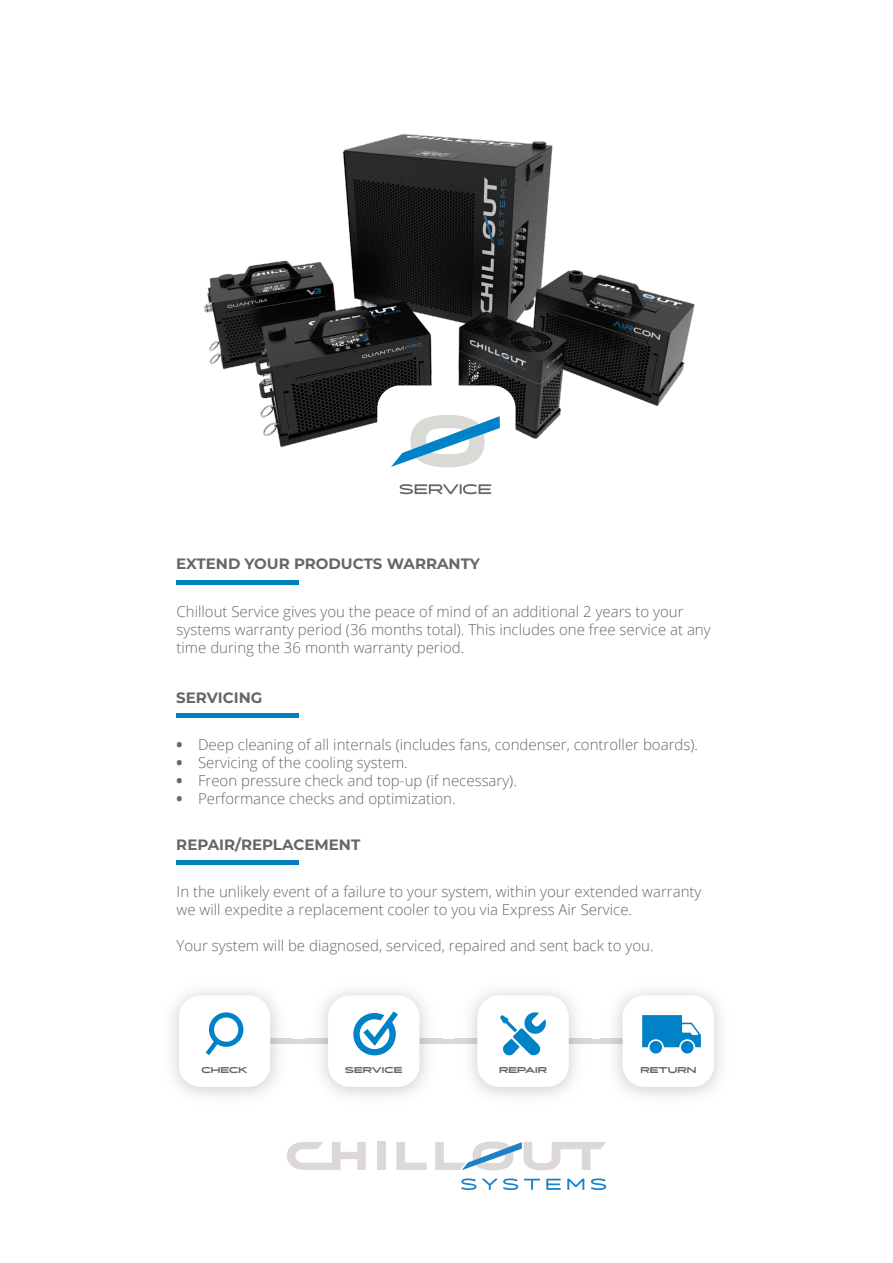
<style>
.page{position:relative;width:893px;height:1263px;background:#fff}
.page>*{position:absolute;margin:0;border:0;box-sizing:border-box;transform-origin:0 0}
.t1{font:300 15px/18px "Open Sans";color:#676766}
.t2{font:700 15px "Montserrat";color:#666}
.t3{font:8.55px "Turismo CF 500";color:#63666b}
.s1{font-weight:800}
</style>
<div class="page">
<img style="left:204px;top:133px;width:491px;height:315px">
<hr style="left:226px;top:1039px;width:442px;height:4px;background:#d9d9d6">
<div style="left:477px;top:995px;width:92px;height:92px;background:#fff;border-radius:22px"></div>
<img style="left:609px;top:1039px;width:13px;height:4px">
<div style="left:623px;top:995px;width:91px;height:92px;background:#fff;border-radius:22px"></div>
<svg style="left:642px;top:1015px;width:59px;height:32px"></svg>
<div style="left:649px;top:1041px;width:13px;height:12px;background:#0082c9;border-radius:50%"></div>
<div style="left:681px;top:1041px;width:12px;height:12px;background:#0082c9;border-radius:50%"></div>
<img style="left:270px;top:1039px;width:14px;height:4px">
<div style="left:179px;top:995px;width:91px;height:92px;background:#fff;border-radius:22px"></div>
<svg style="left:206px;top:1012px;width:37px;height:43px"></svg>
<img style="left:306px;top:990px;width:136px;height:106px">
<img style="left:306px;top:1039px;width:136px;height:4px">
<div style="left:328px;top:995px;width:91px;height:92px;background:#fff;border-radius:22px"></div>
<svg style="left:353px;top:1011px;width:45px;height:44px"></svg>
<svg style="left:500px;top:1012px;width:46px;height:43px"></svg>
<div style="left:377px;top:385px;width:139px;height:139px;background:#fff;border-radius:23px"></div>
<svg style="left:391px;top:415px;width:109px;height:52px"></svg>
<svg style="left:400px;top:484px;width:91px;height:10px"></svg>
<hr style="left:177px;top:580px;width:122px;height:4px;background:#0082bf">
<div style="left:177px;top:713px;width:122px;height:5px;background:#0082bf"></div>
<div style="left:177px;top:860px;width:122px;height:5px;background:#0082bf"></div>
<svg style="left:287px;top:1142px;width:79px;height:28px"></svg>
<div style="left:377px;top:1142px;width:8px;height:28px;background:#dcd8d7"></div>
<svg style="left:396px;top:1142px;width:31px;height:28px"></svg>
<svg style="left:461px;top:1178px;width:15px;height:12px"></svg>
<svg style="left:482px;top:1178px;width:36px;height:12px"></svg>
<svg style="left:524px;top:1179px;width:16px;height:11px"></svg>
<svg style="left:546px;top:1179px;width:15px;height:11px"></svg>
<svg style="left:567px;top:1179px;width:17px;height:11px"></svg>
<svg style="left:591px;top:1178px;width:15px;height:12px"></svg>
<svg style="left:435px;top:1141px;width:171px;height:29px"></svg>
<p class="t2" style="left:176px;top:553px;width:305px">EXTEND YOUR PRODUCTS WARRANTY</p>
<p class="t1" style="left:177px;top:603px;width:536px">Chillout Service gives you the peace of mind of an additional 2 years to your systems warranty period (36 months total). This includes one free service at any time during the 36 month warranty period.</p>
<p class="t2" style="left:176px;top:687px;width:88px">SERVICING</p>
<p class="t1" style="left:177px;top:735px;width:523px"><span class="s1">•</span> Deep cleaning of all internals (includes fans, condenser, controller boards).</p>
<p class="t1" style="left:177px;top:753px;width:233px"><span class="s1">•</span> Servicing of the cooling system.</p>
<p class="t1" style="left:177px;top:771px;width:342px"><span class="s1">•</span> Freon pressure check and top-up (if necessary).</p>
<p class="t1" style="left:177px;top:789px;width:281px"><span class="s1">•</span> Performance checks and optimization.</p>
<p class="t2" style="left:176px;top:834px;width:185px">REPAIR/REPLACEMENT</p>
<p class="t1" style="left:177px;top:882px;width:526px">In the unlikely event of a failure to your system, within your extended warranty</p>
<p class="t1" style="left:177px;top:900px;width:457px">we will expedite a replacement cooler to you via Express Air Service.</p>
<p class="t1" style="left:177px;top:936px;width:479px">Your system will be diagnosed, serviced, repaired and sent back to you.</p>
<p class="t3" style="left:201px;top:1065px;width:48px">CHECK</p>
<p class="t3" style="left:345px;top:1065px;width:59px">SERVICE</p>
<p class="t3" style="left:499px;top:1065px;width:49px">REPAIR</p>
<p class="t3" style="left:640px;top:1065px;width:57px">RETURN</p>
</div>
